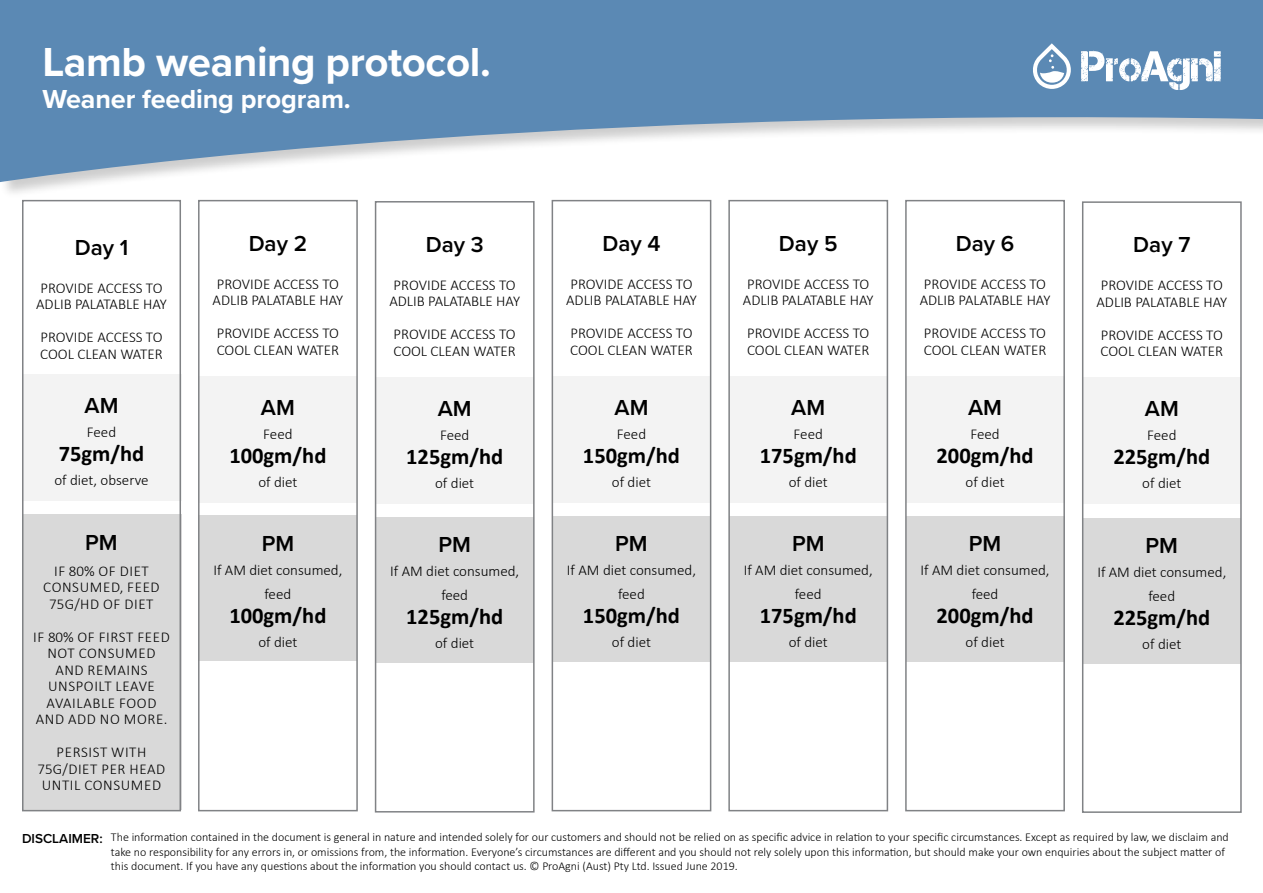
<style>
.page{position:relative;width:1263px;height:893px;background:#fff}
.page>*{position:absolute;margin:0;border:0;box-sizing:border-box;transform-origin:0 0}
.t1{font:700 42px "Proxima Nova";letter-spacing:-.01em;color:#fff}
.t2{font:700 27px "Proxima Nova";letter-spacing:-.005em;color:#fff}
.t3{font:700 22.5px "Calibri";color:#000}
.t4{font:600 22.5px "Proxima Nova";color:#000}
.t5{font:300 15px/16.5px "Calibri";color:#000}
.t6{font:300 15px/16.5px "Calibri";letter-spacing:.04em;color:#000;text-align:center}
.t7{font:600 13.5px "Proxima Nova";color:#000}
.t8{font:300 12px/14.4px "Calibri";color:#000}
</style>
<div class="page">
<svg style="left:0;top:0;width:1263px;height:182px;fill:#5b89b4"></svg>
<svg style="left:1081px;top:50px;width:140px;height:40px"></svg>
<img style="left:1031px;top:43px;width:40px;height:46px">
<img style="left:1039px;top:71px;width:25px;height:12px">
<svg style="left:1049px;top:54px;width:5px;height:15px"></svg>
<div style="left:22px;top:375px;width:159px;height:126px;background:#f3f3f3"></div>
<div style="left:22px;top:514px;width:159px;height:296px;background:#d9d9d9"></div>
<div style="left:22px;top:200px;width:159px;height:611px;border:2px solid #808285"></div>
<div style="left:199px;top:376px;width:158px;height:126px;background:#f3f3f3"></div>
<div style="left:199px;top:516px;width:158px;height:145px;background:#d9d9d9"></div>
<div style="left:198px;top:200px;width:160px;height:611px;border:2px solid #808285"></div>
<div style="left:376px;top:377px;width:158px;height:126px;background:#f3f3f3"></div>
<div style="left:376px;top:517px;width:158px;height:145px;background:#d9d9d9"></div>
<div style="left:375px;top:201px;width:160px;height:611px;border:2px solid #808285"></div>
<div style="left:552px;top:376px;width:159px;height:126px;background:#f3f3f3"></div>
<div style="left:552px;top:516px;width:159px;height:146px;background:#d9d9d9"></div>
<div style="left:552px;top:200px;width:159px;height:611px;border:2px solid #808285"></div>
<div style="left:729px;top:376px;width:158px;height:126px;background:#f3f3f3"></div>
<div style="left:729px;top:516px;width:158px;height:146px;background:#d9d9d9"></div>
<div style="left:728px;top:200px;width:160px;height:611px;border:2px solid #808285"></div>
<div style="left:906px;top:376px;width:158px;height:126px;background:#f3f3f3"></div>
<div style="left:906px;top:516px;width:158px;height:146px;background:#d9d9d9"></div>
<div style="left:905px;top:200px;width:160px;height:611px;border:2px solid #808285"></div>
<div style="left:1083px;top:378px;width:158px;height:126px;background:#f3f3f3"></div>
<div style="left:1083px;top:518px;width:158px;height:145px;background:#d9d9d9"></div>
<div style="left:1082px;top:201px;width:160px;height:612px;border:2px solid #808285"></div>
<h1 class="t1" style="left:43px;top:30px;width:450px">Lamb weaning protocol.</h1>
<h2 class="t2" style="left:43px;top:79px;width:310px">Weaner feeding program.</h2>
<h3 class="t4" style="left:75px;top:230px;width:55px">Day 1</h3>
<p class="t5" style="left:36px;top:279px;width:132px">PROVIDE ACCESS TO<br>ADLIB PALATABLE HAY</p>
<p class="t5" style="left:40px;top:329px;width:124px">PROVIDE ACCESS TO<br>COOL CLEAN WATER</p>
<h3 class="t4" style="left:85px;top:388px;width:35px">AM</h3>
<p class="t5" style="left:87px;top:423px;width:31px">Feed</p>
<h3 class="t3" style="left:59px;top:437px;width:87px">75gm/hd</h3>
<p class="t5" style="left:54px;top:471px;width:96px">of diet, observe</p>
<h3 class="t4" style="left:85px;top:526px;width:34px">PM</h3>
<p class="t6" style="left:43px;top:562px;width:118px">IF 80% OF DIET<br>CONSUMED, FEED<br>75G/HD OF DIET</p>
<p class="t6" style="left:33px;top:628px;width:138px">IF 80% OF FIRST FEED<br>NOT CONSUMED<br>AND REMAINS<br>UNSPOILT LEAVE<br>AVAILABLE FOOD<br>AND ADD NO MORE.</p>
<p class="t6" style="left:37px;top:744px;width:129px">PERSIST WITH<br>75G/DIET PER HEAD<br>UNTIL CONSUMED</p>
<h3 class="t4" style="left:249px;top:226px;width:60px">Day 2</h3>
<p class="t5" style="left:213px;top:275px;width:132px">PROVIDE ACCESS TO<br>ADLIB PALATABLE HAY</p>
<p class="t5" style="left:217px;top:325px;width:124px">PROVIDE ACCESS TO<br>COOL CLEAN WATER</p>
<h3 class="t4" style="left:261px;top:390px;width:35px">AM</h3>
<p class="t5" style="left:263px;top:425px;width:31px">Feed</p>
<h3 class="t3" style="left:229px;top:439px;width:99px">100gm/hd</h3>
<p class="t5" style="left:258px;top:473px;width:41px">of diet</p>
<h3 class="t4" style="left:262px;top:527px;width:34px">PM</h3>
<p class="t5" style="left:213px;top:558px;width:131px;line-height:24px;text-align:center">If AM diet consumed, feed</p>
<h3 class="t3" style="left:229px;top:600px;width:99px">100gm/hd</h3>
<p class="t5" style="left:258px;top:634px;width:41px">of diet</p>
<h3 class="t4" style="left:426px;top:228px;width:60px">Day 3</h3>
<p class="t5" style="left:389px;top:277px;width:132px">PROVIDE ACCESS TO<br>ADLIB PALATABLE HAY</p>
<p class="t5" style="left:393px;top:326px;width:124px">PROVIDE ACCESS TO<br>COOL CLEAN WATER</p>
<h3 class="t4" style="left:438px;top:392px;width:35px">AM</h3>
<p class="t5" style="left:440px;top:427px;width:31px">Feed</p>
<h3 class="t3" style="left:406px;top:441px;width:99px">125gm/hd</h3>
<p class="t5" style="left:435px;top:475px;width:41px">of diet</p>
<h3 class="t4" style="left:438px;top:528px;width:34px">PM</h3>
<p class="t5" style="left:390px;top:559px;width:131px;line-height:24px;text-align:center">If AM diet consumed, feed</p>
<h3 class="t3" style="left:406px;top:601px;width:99px">125gm/hd</h3>
<p class="t5" style="left:435px;top:635px;width:41px">of diet</p>
<h3 class="t4" style="left:602px;top:226px;width:60px">Day 4</h3>
<p class="t5" style="left:566px;top:275px;width:132px">PROVIDE ACCESS TO<br>ADLIB PALATABLE HAY</p>
<p class="t5" style="left:570px;top:325px;width:124px">PROVIDE ACCESS TO<br>COOL CLEAN WATER</p>
<h3 class="t4" style="left:614px;top:390px;width:35px">AM</h3>
<p class="t5" style="left:617px;top:425px;width:31px">Feed</p>
<h3 class="t3" style="left:583px;top:439px;width:99px">150gm/hd</h3>
<p class="t5" style="left:612px;top:473px;width:41px">of diet</p>
<h3 class="t4" style="left:615px;top:527px;width:34px">PM</h3>
<p class="t5" style="left:567px;top:558px;width:131px;line-height:24px;text-align:center">If AM diet consumed, feed</p>
<h3 class="t3" style="left:583px;top:600px;width:99px">150gm/hd</h3>
<p class="t5" style="left:612px;top:634px;width:41px">of diet</p>
<h3 class="t4" style="left:779px;top:226px;width:60px">Day 5</h3>
<p class="t5" style="left:743px;top:275px;width:132px">PROVIDE ACCESS TO<br>ADLIB PALATABLE HAY</p>
<p class="t5" style="left:747px;top:325px;width:124px">PROVIDE ACCESS TO<br>COOL CLEAN WATER</p>
<h3 class="t4" style="left:791px;top:390px;width:35px">AM</h3>
<p class="t5" style="left:794px;top:425px;width:31px">Feed</p>
<h3 class="t3" style="left:760px;top:439px;width:99px">175gm/hd</h3>
<p class="t5" style="left:789px;top:473px;width:41px">of diet</p>
<h3 class="t4" style="left:792px;top:527px;width:34px">PM</h3>
<p class="t5" style="left:744px;top:558px;width:131px;line-height:24px;text-align:center">If AM diet consumed, feed</p>
<h3 class="t3" style="left:760px;top:600px;width:99px">175gm/hd</h3>
<p class="t5" style="left:789px;top:634px;width:41px">of diet</p>
<h3 class="t4" style="left:956px;top:226px;width:60px">Day 6</h3>
<p class="t5" style="left:920px;top:275px;width:132px">PROVIDE ACCESS TO<br>ADLIB PALATABLE HAY</p>
<p class="t5" style="left:924px;top:325px;width:124px">PROVIDE ACCESS TO<br>COOL CLEAN WATER</p>
<h3 class="t4" style="left:968px;top:390px;width:35px">AM</h3>
<p class="t5" style="left:970px;top:425px;width:31px">Feed</p>
<h3 class="t3" style="left:936px;top:439px;width:99px">200gm/hd</h3>
<p class="t5" style="left:965px;top:473px;width:41px">of diet</p>
<h3 class="t4" style="left:969px;top:527px;width:34px">PM</h3>
<p class="t5" style="left:920px;top:558px;width:131px;line-height:24px;text-align:center">If AM diet consumed, feed</p>
<h3 class="t3" style="left:936px;top:600px;width:99px">200gm/hd</h3>
<p class="t5" style="left:965px;top:634px;width:41px">of diet</p>
<h3 class="t4" style="left:1133px;top:228px;width:59px">Day 7</h3>
<p class="t5" style="left:1096px;top:277px;width:132px">PROVIDE ACCESS TO<br>ADLIB PALATABLE HAY</p>
<p class="t5" style="left:1100px;top:326px;width:124px">PROVIDE ACCESS TO<br>COOL CLEAN WATER</p>
<h3 class="t4" style="left:1145px;top:392px;width:35px">AM</h3>
<p class="t5" style="left:1147px;top:427px;width:31px">Feed</p>
<h3 class="t3" style="left:1113px;top:441px;width:99px">225gm/hd</h3>
<p class="t5" style="left:1142px;top:475px;width:41px">of diet</p>
<h3 class="t4" style="left:1145px;top:528px;width:34px">PM</h3>
<p class="t5" style="left:1097px;top:560px;width:131px;line-height:24px;text-align:center">If AM diet consumed, feed</p>
<h3 class="t3" style="left:1113px;top:601px;width:99px">225gm/hd</h3>
<p class="t5" style="left:1142px;top:635px;width:41px">of diet</p>
<p class="t7" style="left:22px;top:828px;width:82px">DISCLAIMER:</p>
<p class="t8" style="left:111px;top:830px;width:1119px">The information contained in the document is general in nature and intended solely for our customers and should not be relied on as specific advice in relation to your specific circumstances. Except as required by law, we disclaim and take no responsibility for any errors in, or omissions from, the information. Everyone’s circumstances are different and you should not rely solely upon this information, but should make your own enquiries about the subject matter of this document. If you have any questions about the information you should contact us. © ProAgni (Aust) Pty Ltd. Issued June 2019.</p>
</div>
